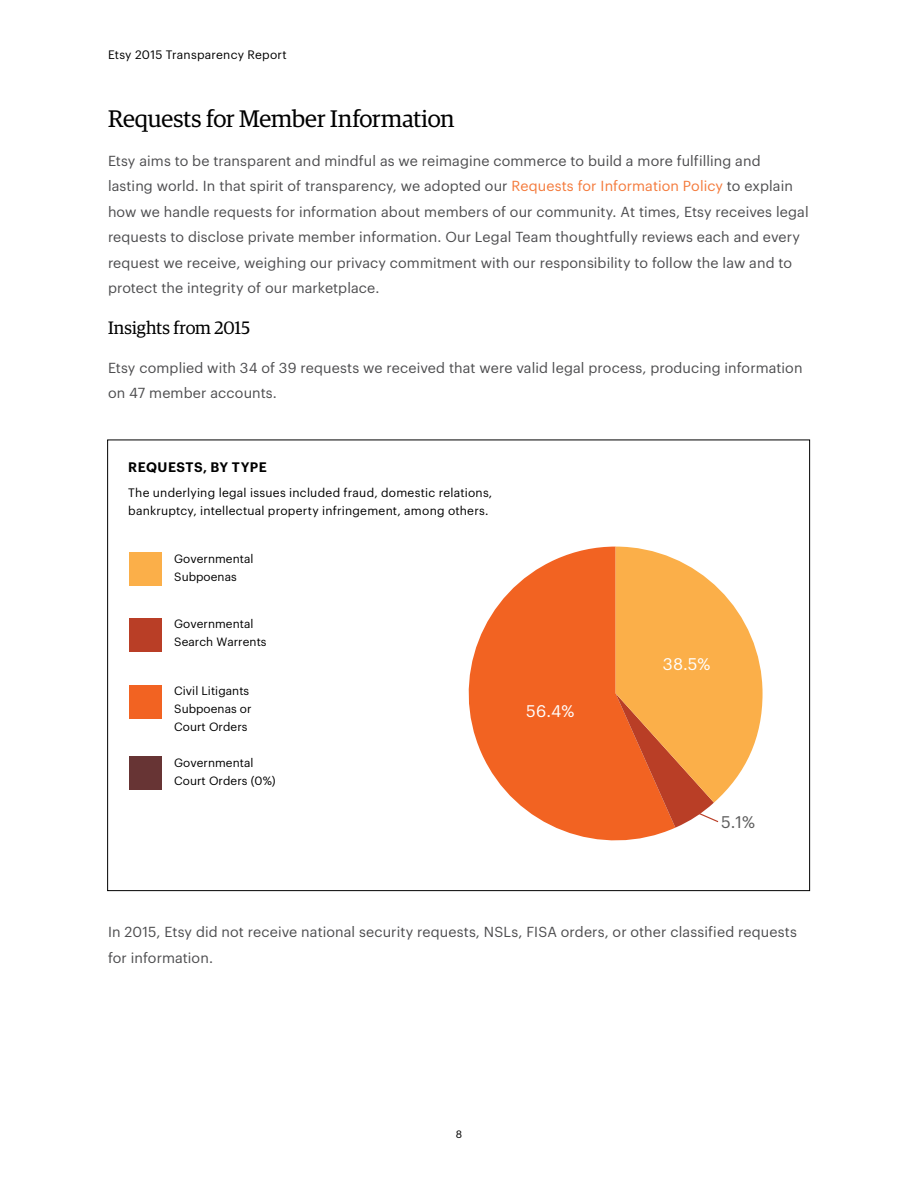
<style>
.page{position:relative;width:918px;height:1188px;background:#fff}
.page>*{position:absolute;margin:0;border:0;box-sizing:border-box;transform-origin:0 0}
.t1{font:24px "Guardian Egyp";letter-spacing:-.005em;color:#000}
.t2{font:18px "Guardian Egyp";color:#000}
.t3{font:16.5px "Graphik";color:#fff}
.t4{font:16.5px "Graphik";color:#5c5c5c}
.t5{font:14.25px/25.5px "Graphik";letter-spacing:.005em;color:#4d4d4f}
.t6{font:600 13.5px "Graphik";letter-spacing:.03em;color:#000}
.t7{font:12px/18px "Graphik";letter-spacing:.02em;color:#000}
.t8{font:11.85px/18px "Graphik";letter-spacing:.005em;color:#010101}
.t9{font:10.5px "Graphik";color:#000}
.s1{color:#f47a3b}
</style>
<div class="page">
<div style="left:129px;top:552px;width:33px;height:34px;background:#fbaf49"></div>
<div style="left:129px;top:685px;width:33px;height:34px;background:#f26322"></div>
<svg style="left:468px;top:547px;width:207px;height:294px;fill:#f26322"></svg>
<div style="left:129px;top:618px;width:33px;height:33px;background:#b93e26"></div>
<div style="left:129px;top:756px;width:33px;height:34px;background:#673434"></div>
<svg style="left:616px;top:547px;width:147px;height:281px"></svg>
<p class="t7" style="left:108px;top:45px;width:180px">Etsy 2015 Transparency Report</p>
<h1 class="t1" style="left:108px;top:102px;width:348px">Requests for Member Information</h1>
<p class="t5" style="left:108px;top:147px;width:702px">Etsy aims to be transparent and mindful as we reimagine commerce to build a more fulfilling and lasting world. In that spirit of transparency, we adopted our <span class="s1">Requests for Information Policy</span> to explain how we handle requests for information about members of our community. At times, Etsy receives legal requests to disclose private member information. Our Legal Team thoughtfully reviews each and every request we receive, weighing our privacy commitment with our responsibility to follow the law and to protect the integrity of our marketplace.</p>
<p class="t2" style="left:108px;top:315px;width:144px">Insights from 2015</p>
<p class="t5" style="left:108px;top:354px;width:696px">Etsy complied with 34 of 39 requests we received that were valid legal process, producing information on 47 member accounts.</p>
<p class="t6" style="left:128px;top:456px;width:140px">REQUESTS, BY TYPE</p>
<p class="t7" style="left:128px;top:483px;width:366px">The underlying legal issues included fraud, domestic relations, bankruptcy, intellectual property infringement, among others.</p>
<p class="t8" style="left:174px;top:549px;width:81px">Governmental<br>Subpoenas</p>
<p class="t8" style="left:174px;top:614px;width:94px">Governmental<br>Search Warrents</p>
<p class="t8" style="left:174px;top:681px;width:79px">Civil Litigants<br>Subpoenas or<br>Court Orders</p>
<p class="t8" style="left:174px;top:752px;width:103px">Governmental<br>Court Orders (0%)</p>
<p class="t3" style="left:526px;top:698px;width:49px">56.4%</p>
<p class="t3" style="left:663px;top:652px;width:49px">38.5%</p>
<p class="t4" style="left:721px;top:809px;width:36px">5.1%</p>
<p class="t5" style="left:108px;top:918px;width:690px">In 2015, Etsy did not receive national security requests, NSLs, FISA orders, or other classified requests for information.</p>
<p class="t9" style="left:456px;top:1127px;width:8px">8</p>
</div>
